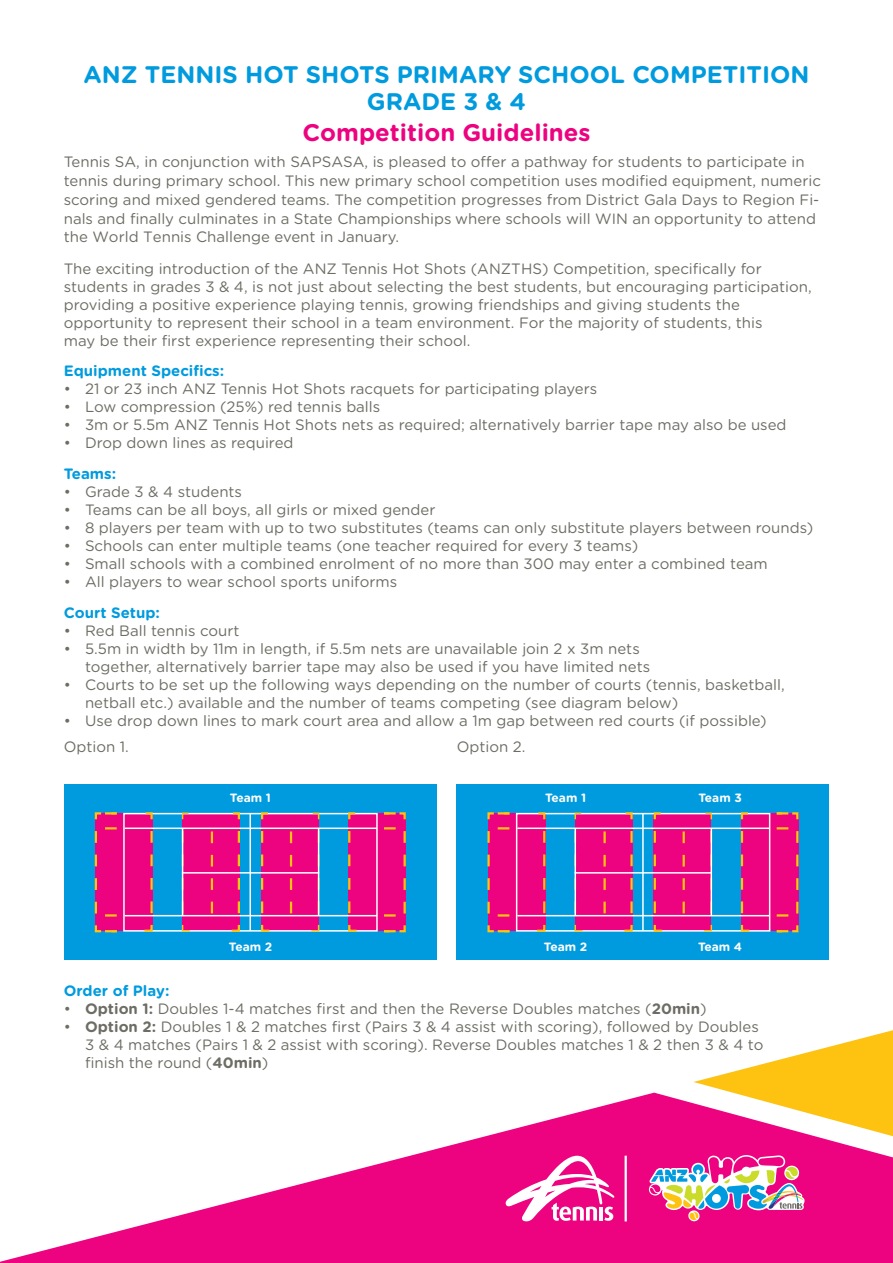
<style>
.page{position:relative;width:893px;height:1263px;background:#fff}
.page>*{position:absolute;margin:0;border:0;box-sizing:border-box;transform-origin:0 0}
.t1{font:700 24px/27px "Gotham Rounded";color:#009bde;text-align:center}
.t2{font:700 24px "Gotham Rounded";color:#ed0280}
.t3{font:15px/18px "Gotham Rounded";color:#6d6d65}
.t4{font:700 15px "Gotham Rounded";color:#009bde}
.t5{font:700 12px "Gotham Rounded";color:#fff}
.s1{font-weight:700;color:#009bde}
.s2{font-weight:700}
</style>
<div class="page">
<svg style="left:693px;top:1030px;width:200px;height:63px"></svg>
<svg style="left:0;top:1093px;width:893px;height:170px;fill:#ed0280"></svg>
<hr style="left:625px;top:1156px;width:2px;height:65px;background:#fff">
<svg style="left:649px;top:1155px;width:156px;height:66px"></svg>
<svg style="left:505px;top:1156px;width:110px;height:65px"></svg>
<div style="left:64px;top:784px;width:372px;height:176px;background:#009bde"></div>
<div style="left:95px;top:814px;width:58px;height:117px;background:#ed0280"></div>
<div style="left:183px;top:814px;width:57px;height:117px;background:#ed0280"></div>
<div style="left:261px;top:814px;width:57px;height:117px;background:#ed0280"></div>
<div style="left:348px;top:814px;width:58px;height:117px;background:#ed0280"></div>
<svg style="left:211px;top:831px;width:2px;height:82px"></svg>
<svg style="left:290px;top:831px;width:2px;height:82px"></svg>
<svg style="left:94px;top:812px;width:25px;height:121px"></svg>
<hr style="left:249px;top:813px;width:2px;height:118px;background:#fff">
<hr style="left:125px;top:827px;width:252px;height:2px;background:#fff">
<hr style="left:182px;top:872px;width:137px;height:1px;background:#fff">
<hr style="left:125px;top:915px;width:252px;height:1px;background:#fff">
<div style="left:123px;top:813px;width:255px;height:119px;border:2px solid #fff"></div>
<svg style="left:142px;top:812px;width:12px;height:120px"></svg>
<svg style="left:347px;top:812px;width:12px;height:120px"></svg>
<svg style="left:260px;top:812px;width:12px;height:120px"></svg>
<svg style="left:229px;top:812px;width:12px;height:120px"></svg>
<svg style="left:181px;top:812px;width:10px;height:120px"></svg>
<hr style="left:182px;top:828px;width:1px;height:87px;background:#fff">
<svg style="left:310px;top:812px;width:10px;height:120px"></svg>
<hr style="left:318px;top:828px;width:1px;height:87px;background:#fff">
<svg style="left:382px;top:812px;width:24px;height:121px"></svg>
<div style="left:456px;top:784px;width:373px;height:176px;background:#009bde"></div>
<div style="left:488px;top:814px;width:57px;height:117px;background:#ed0280"></div>
<div style="left:575px;top:814px;width:58px;height:117px;background:#ed0280"></div>
<div style="left:654px;top:814px;width:57px;height:117px;background:#ed0280"></div>
<div style="left:741px;top:814px;width:57px;height:117px;background:#ed0280"></div>
<svg style="left:603px;top:831px;width:3px;height:82px"></svg>
<svg style="left:683px;top:831px;width:2px;height:82px"></svg>
<svg style="left:487px;top:812px;width:25px;height:121px"></svg>
<hr style="left:642px;top:813px;width:2px;height:118px;background:#fff">
<hr style="left:517px;top:827px;width:253px;height:2px;background:#fff">
<hr style="left:575px;top:872px;width:137px;height:1px;background:#fff">
<hr style="left:517px;top:915px;width:253px;height:1px;background:#fff">
<div style="left:516px;top:813px;width:254px;height:119px;border:2px solid #fff"></div>
<svg style="left:535px;top:812px;width:11px;height:120px"></svg>
<svg style="left:740px;top:812px;width:11px;height:120px"></svg>
<svg style="left:653px;top:812px;width:11px;height:120px"></svg>
<svg style="left:622px;top:812px;width:12px;height:120px"></svg>
<svg style="left:574px;top:812px;width:10px;height:120px"></svg>
<hr style="left:574px;top:828px;width:2px;height:87px;background:#fff">
<svg style="left:703px;top:812px;width:10px;height:120px"></svg>
<hr style="left:710px;top:828px;width:2px;height:87px;background:#fff">
<svg style="left:775px;top:812px;width:24px;height:121px"></svg>
<p class="t1" style="left:83px;top:60px;width:728px">ANZ TENNIS HOT SHOTS PRIMARY SCHOOL COMPETITION<br>GRADE 3 &amp; 4</p>
<p class="t2" style="left:303px;top:114px;width:289px">Competition Guidelines</p>
<p class="t3" style="left:64px;top:152px;width:759px;line-height:18.8px">Tennis SA, in conjunction with SAPSASA, is pleased to offer a pathway for students to participate in tennis during primary school. This new primary school competition uses modified equipment, numeric scoring and mixed gendered teams. The competition progresses from District Gala Days to Region Fi&shy;nals and finally culminates in a State Championships where schools will WIN an opportunity to attend the World Tennis Challenge event in January.</p>
<p class="t3" style="left:64px;top:259px;width:749px">The exciting introduction of the ANZ Tennis Hot Shots (ANZTHS) Competition, specifically for students in grades 3 &amp; 4, is not just about selecting the best students, but encouraging participation, providing a positive experience playing tennis, growing friendships and giving students the opportunity to represent their school in a team environment. For the majority of students, this<br>may be their first experience representing their school.</p>
<p class="t4" style="left:64px;top:360px;width:162px">Equipment Specifics:</p>
<p class="t3" style="left:64px;top:379px;width:535px">• 21 or 23 inch ANZ Tennis Hot Shots racquets for participating players</p>
<p class="t3" style="left:64px;top:397px;width:318px">• Low compression (25%) red tennis balls</p>
<p class="t3" style="left:64px;top:415px;width:724px">• 3m or 5.5m ANZ Tennis Hot Shots nets as required; alternatively barrier tape may also be used</p>
<p class="t3" style="left:64px;top:427px;width:231px;line-height:30.8px">• Drop down lines as required<br><span class="s1">Teams:</span></p>
<p class="t3" style="left:64px;top:482px;width:180px">• Grade 3 &amp; 4 students</p>
<p class="t3" style="left:64px;top:500px;width:373px">• Teams can be all boys, all girls or mixed gender</p>
<p class="t3" style="left:64px;top:518px;width:751px">• 8 players per team with up to two substitutes (teams can only substitute players between rounds)</p>
<p class="t3" style="left:64px;top:536px;width:576px">• Schools can enter multiple teams (one teacher required for every 3 teams)</p>
<p class="t3" style="left:64px;top:554px;width:705px">• Small schools with a combined enrolment of no more than 300 may enter a combined team</p>
<p class="t3" style="left:64px;top:566px;width:335px;line-height:30.8px">• All players to wear school sports uniforms<br><span class="s1">Court Setup:</span></p>
<p class="t3" style="left:64px;top:621px;width:177px">• Red Ball tennis court</p>
<p class="t3" style="left:85px;top:639px;width:567px;text-indent:-21px">• 5.5m in width by 11m in length, if 5.5m nets are unavailable join 2 x 3m nets together, alternatively barrier tape may also be used if you have limited nets</p>
<p class="t3" style="left:85px;top:675px;width:701px;text-indent:-21px">• Courts to be set up the following ways depending on the number of courts (tennis, basketball, netball etc.) available and the number of teams competing (see diagram below)</p>
<p class="t3" style="left:64px;top:707px;width:704px;line-height:26.5px">• Use drop down lines to mark court area and allow a 1m gap between red courts (if possible)<br>Option 1.</p>
<p class="t3" style="left:457px;top:737px;width:70px">Option 2.</p>
<p class="t5" style="left:230px;top:789px;width:43px">Team 1</p>
<p class="t5" style="left:229px;top:937px;width:45px">Team 2</p>
<p class="t5" style="left:545px;top:789px;width:43px">Team 1</p>
<p class="t5" style="left:544px;top:937px;width:45px">Team 2</p>
<p class="t5" style="left:698px;top:789px;width:45px">Team 3</p>
<p class="t5" style="left:698px;top:937px;width:46px">Team 4</p>
<p class="t4" style="left:64px;top:980px;width:107px">Order of Play:</p>
<p class="t3" style="left:64px;top:999px;width:644px">• <span class="s2">Option 1:</span> Doubles 1-4 matches first and then the Reverse Doubles matches (<span class="s2">20min</span>)</p>
<p class="t3" style="left:85px;top:1017px;width:680px;text-indent:-21px">• <span class="s2">Option 2:</span> Doubles 1 &amp; 2 matches first (Pairs 3 &amp; 4 assist with scoring), followed by Doubles<br>3 &amp; 4 matches (Pairs 1 &amp; 2 assist with scoring). Reverse Doubles matches 1 &amp; 2 then 3 &amp; 4 to finish the round (<span class="s2">40min</span>)</p>
</div>
